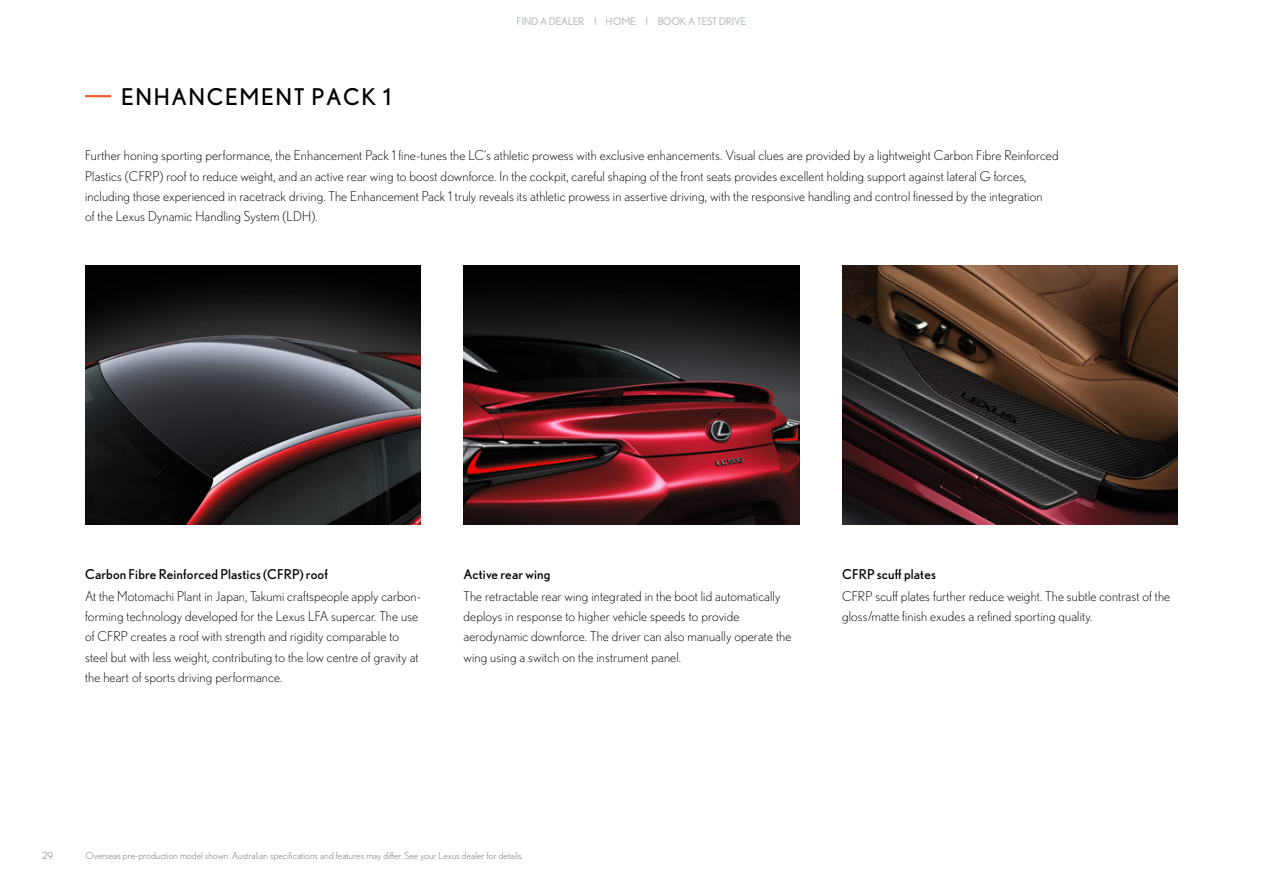
<style>
.page{position:relative;width:1263px;height:893px;background:#fff}
.page>*{position:absolute;margin:0;border:0;box-sizing:border-box;transform-origin:0 0}
.t1{font:22.95px "Nobel";letter-spacing:.07em;color:#000}
.t2{font:300 13.5px/20.2px "Nobel";letter-spacing:.01em;color:#000}
.t3{font:13.5px "Nobel";letter-spacing:.01em;color:#000}
.t4{font:10.5px "Nobel";letter-spacing:-.03em;color:#acb4b8}
.t5{font:300 9.75px "Nobel";letter-spacing:.01em;color:#6d6e71}
</style>
<div class="page">
<hr style="left:85px;top:95px;width:26px;height:2px;background:#f15822">
<img style="left:85px;top:266px;width:336px;height:259px">
<img style="left:463px;top:266px;width:336px;height:259px">
<img style="left:842px;top:266px;width:336px;height:259px">
<h1 class="t1" style="left:121px;top:83px;width:271px">ENHANCEMENT PACK 1</h1>
<p class="t4" style="left:517px;top:15px;width:69px">FIND A DEALER</p>
<p class="t4" style="left:606px;top:15px;width:32px">HOME</p>
<p class="t4" style="left:657px;top:15px;width:90px">BOOK A TEST DRIVE</p>
<p class="t2" style="left:85px;top:145px;width:975px">Further honing sporting performance, the Enhancement Pack 1 fine-tunes the LC’s athletic prowess with exclusive enhancements. Visual clues are provided by a lightweight Carbon Fibre Reinforced Plastics (CFRP) roof to reduce weight, and an active rear wing to boost downforce. In the cockpit, careful shaping of the front seats provides excellent holding support against lateral G forces, including those experienced in racetrack driving. The Enhancement Pack 1 truly reveals its athletic prowess in assertive driving, with the responsive handling and control finessed by the integration<br>of the Lexus Dynamic Handling System (LDH).</p>
<p class="t3" style="left:85px;top:566px;width:244px">Carbon Fibre Reinforced Plastics (CFRP) roof</p>
<p class="t2" style="left:85px;top:586px;width:338px">At the Motomachi Plant in Japan, Takumi craftspeople apply carbon&shy;forming technology developed for the Lexus LFA supercar. The use of CFRP creates a roof with strength and rigidity comparable to steel but with less weight, contributing to the low centre of gravity at the heart of sports driving performance.</p>
<p class="t3" style="left:463px;top:566px;width:88px">Active rear wing</p>
<p class="t2" style="left:463px;top:586px;width:329px">The retractable rear wing integrated in the boot lid automatically deploys in response to higher vehicle speeds to provide aerodynamic downforce. The driver can also manually operate the wing using a switch on the instrument panel.</p>
<p class="t3" style="left:842px;top:566px;width:96px">CFRP scuff plates</p>
<p class="t2" style="left:842px;top:586px;width:330px">CFRP scuff plates further reduce weight. The subtle contrast of the gloss/matte finish exudes a refined sporting quality.</p>
<p class="t5" style="left:43px;top:850px;width:12px">29</p>
<p class="t5" style="left:86px;top:850px;width:439px">Overseas pre-production model shown. Australian specifications and features may differ. See your Lexus dealer for details.</p>
</div>
